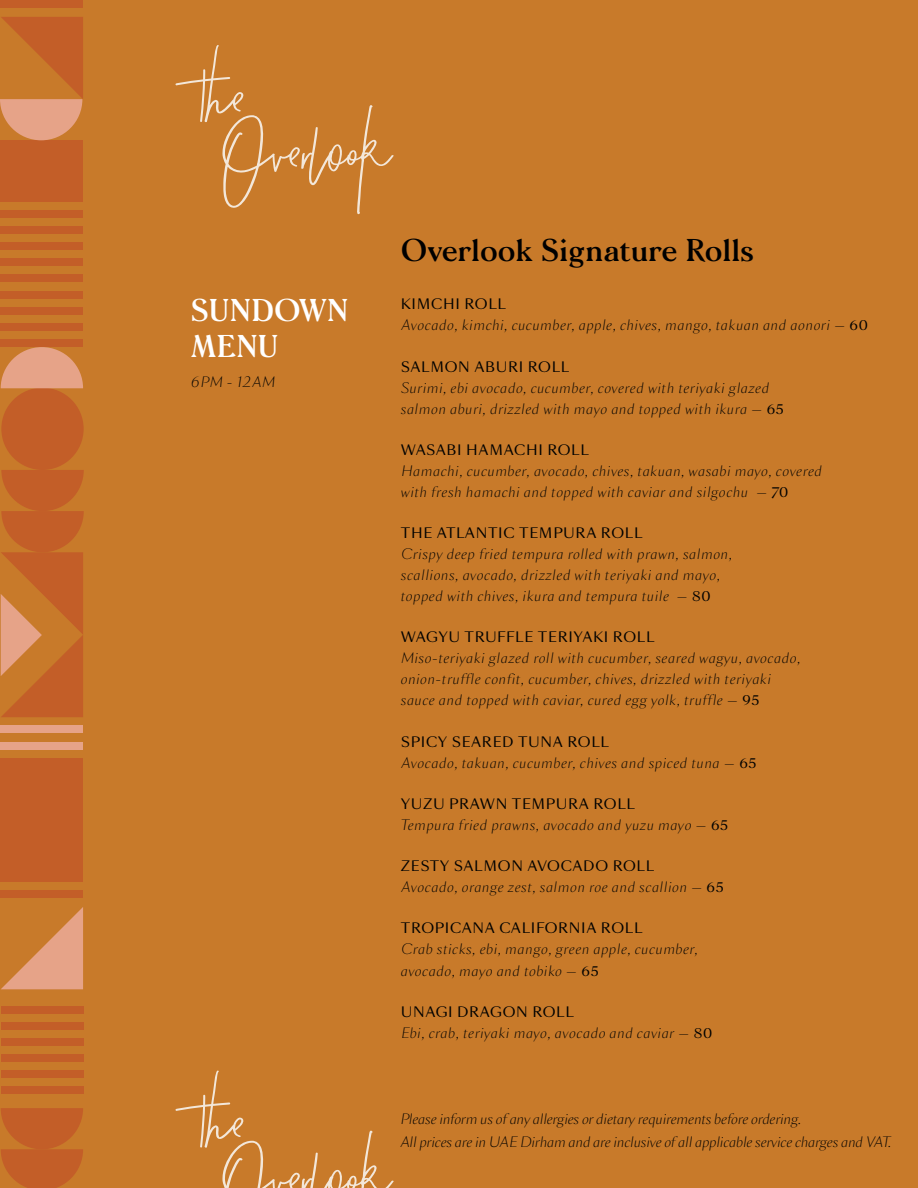
<style>
.page{position:relative;width:918px;height:1188px;background:#c87a2a}
.page>*{position:absolute;margin:0;border:0;box-sizing:border-box;transform-origin:0 0}
.t1{font:700 30px "Morion";color:#000}
.t2{font:700 30px/36px "Morion";color:#fff}
.t3{font:italic 300 13.5px/21px "Sang Bleu Sans";letter-spacing:.05em;color:#000101}
.t4{font:italic 300 13.5px/22.5px "Sang Bleu Sans";color:#000}
.t5{font:13.5px "Sang Bleu Sans";letter-spacing:.05em;color:#000101}
.s1{font-weight:400;font-style:normal}
.s2{font-style:normal}
</style>
<div class="page">
<div style="left:1px;top:758px;width:82px;height:124px;background:#c35e28"></div>
<div style="left:1px;top:140px;width:82px;height:62px;background:#c35e28"></div>
<div style="left:1px;top:742px;width:82px;height:8px;background:#e6a388"></div>
<div style="left:1px;top:323px;width:82px;height:8px;background:#c35e28"></div>
<div style="left:1px;top:274px;width:82px;height:8px;background:#c35e28"></div>
<div style="left:1px;top:226px;width:82px;height:8px;background:#c35e28"></div>
<div style="left:1px;top:726px;width:82px;height:7px;background:#e6a388"></div>
<div style="left:1px;top:339px;width:82px;height:8px;background:#c35e28"></div>
<div style="left:1px;top:291px;width:82px;height:7px;background:#c35e28"></div>
<div style="left:1px;top:242px;width:82px;height:8px;background:#c35e28"></div>
<div style="left:1px;top:307px;width:82px;height:8px;background:#c35e28"></div>
<div style="left:1px;top:258px;width:82px;height:8px;background:#c35e28"></div>
<div style="left:1px;top:1070px;width:83px;height:8px;background:#c35e28"></div>
<div style="left:1px;top:1022px;width:83px;height:8px;background:#c35e28"></div>
<div style="left:1px;top:1086px;width:83px;height:8px;background:#c35e28"></div>
<div style="left:1px;top:1038px;width:83px;height:8px;background:#c35e28"></div>
<div style="left:1px;top:1054px;width:83px;height:8px;background:#c35e28"></div>
<div style="left:1px;top:1006px;width:83px;height:7px;background:#c35e28"></div>
<div style="left:1px;top:210px;width:82px;height:8px;background:#c35e28"></div>
<div style="left:1px;top:1px;width:82px;height:7px;background:#c35e28"></div>
<div style="left:1px;top:891px;width:82px;height:7px;background:#c35e28"></div>
<svg style="left:1px;top:907px;width:82px;height:82px"></svg>
<div style="left:1px;top:388px;width:83px;height:82px;background:#c35e28;border-radius:50%"></div>
<svg style="left:0;top:17px;width:83px;height:123px"></svg>
<svg style="left:1px;top:1108px;width:82px;height:80px"></svg>
<svg style="left:1px;top:347px;width:82px;height:41px"></svg>
<svg style="left:1px;top:470px;width:83px;height:247px"></svg>
<svg style="left:175px;top:45px;width:219px;height:170px"></svg>
<svg style="left:175px;top:1070px;width:219px;height:118px"></svg>
<h1 class="t2" style="left:191px;top:289px;width:159px">SUNDOWN<br>MENU</h1>
<p class="t3" style="left:191px;top:372px;width:85px">6PM - 12AM</p>
<h1 class="t1" style="left:401px;top:225px;width:355px">Overlook Signature Rolls</h1>
<p class="t3" style="left:401px;top:294px;width:469px"><span class="s1">KIMCHI ROLL<br></span>Avocado, kimchi, cucumber, apple, chives, mango, takuan and aonori <span class="s2">—</span> <span class="s1">60</span></p>
<p class="t5" style="left:401px;top:358px;width:170px">SALMON ABURI ROLL</p>
<p class="t3" style="left:401px;top:377px;width:385px">Surimi, ebi avocado, cucumber, covered with teriyaki glazed salmon aburi, drizzled with mayo and topped with ikura <span class="s2">—</span> <span class="s1">65</span></p>
<p class="t5" style="left:401px;top:441px;width:190px">WASABI HAMACHI ROLL</p>
<p class="t3" style="left:401px;top:461px;width:423px">Hamachi, cucumber, avocado, chives, takuan, wasabi mayo, covered with fresh hamachi and topped with caviar and silgochu <span class="s2">—</span> <span class="s1">70</span></p>
<p class="t5" style="left:401px;top:525px;width:243px">THE ATLANTIC TEMPURA ROLL</p>
<p class="t3" style="left:401px;top:544px;width:333px">Crispy deep fried tempura rolled with prawn, salmon, scallions, avocado, drizzled with teriyaki and mayo, topped with chives, ikura and tempura tuile <span class="s2">—</span> <span class="s1">80</span></p>
<p class="t5" style="left:401px;top:629px;width:255px">WAGYU TRUFFLE TERIYAKI ROLL</p>
<p class="t3" style="left:401px;top:648px;width:401px">Miso-teriyaki glazed roll with cucumber, seared wagyu, avocado, onion-truffle confit, cucumber, chives, drizzled with teriyaki sauce and topped with caviar, cured egg yolk, truffle <span class="s2">—</span> <span class="s1">95</span></p>
<p class="t3" style="left:401px;top:732px;width:357px"><span class="s1">SPICY SEARED TUNA ROLL<br></span>Avocado, takuan, cucumber, chives and spiced tuna <span class="s2">—</span> <span class="s1">65</span></p>
<p class="t3" style="left:401px;top:794px;width:329px"><span class="s1">YUZU PRAWN TEMPURA ROLL<br></span>Tempura fried prawns, avocado and yuzu mayo <span class="s2">—</span> <span class="s1">65</span></p>
<p class="t3" style="left:401px;top:856px;width:324px"><span class="s1">ZESTY SALMON AVOCADO ROLL<br></span>Avocado, orange zest, salmon roe and scallion <span class="s2">—</span> <span class="s1">65</span></p>
<p class="t5" style="left:401px;top:920px;width:243px">TROPICANA CALIFORNIA ROLL</p>
<p class="t3" style="left:401px;top:939px;width:298px">Crab sticks, ebi, mango, green apple, cucumber, avocado, mayo and tobiko <span class="s2">—</span> <span class="s1">65</span></p>
<p class="t3" style="left:401px;top:1002px;width:313px"><span class="s1">UNAGI DRAGON ROLL<br></span>Ebi, crab, teriyaki mayo, avocado and caviar <span class="s2">—</span> <span class="s1">80</span></p>
<p class="t4" style="left:400px;top:1108px;width:492px">Please inform us of any allergies or dietary requirements before ordering.<br>All prices are in UAE Dirham and are inclusive of all applicable service charges and VAT.</p>
</div>
